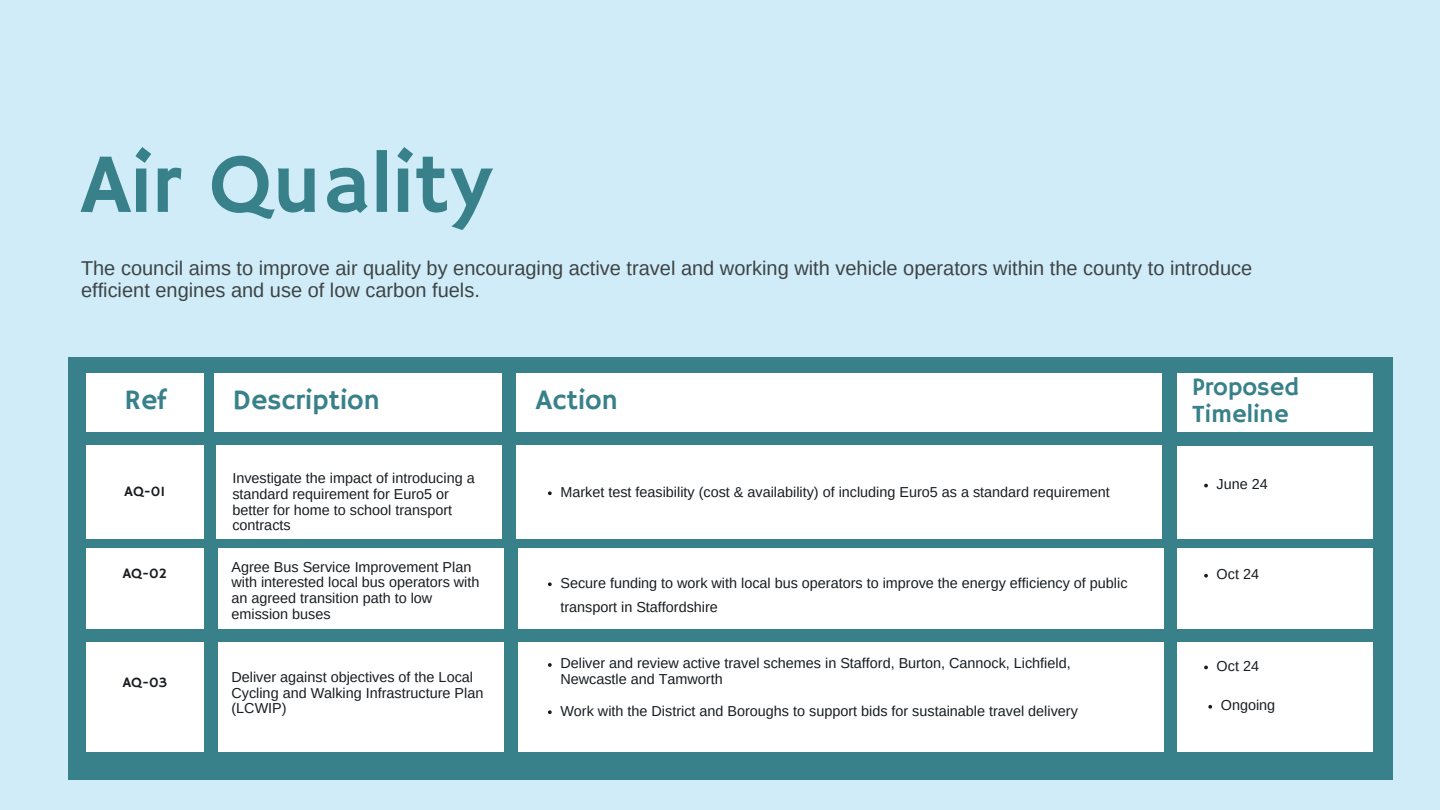
<style>
.page{position:relative;width:1440px;height:810px;background:#d0ecf8}
.page>*{position:absolute;margin:0;border:0;box-sizing:border-box;transform-origin:0 0}
.t1{font:85px "Hammersmith One";color:#38818b}
.t2{font:28.1px "Hammersmith One";color:#38818b}
.t3{font:25.1px/27px "Hammersmith One";color:#38818b}
.t4{font:20px/21.8px "Arimo";color:#3d4445}
.t5{font:14.4px/15.8px "Arimo";color:#181d21}
.t6{font:14.4px "Hammersmith One";color:#181d21}
</style>
<div class="page">
<div style="left:68px;top:357px;width:1325px;height:423px;background:#38818b"></div>
<div style="left:86px;top:373px;width:118px;height:58px;background:#fff"></div>
<div style="left:214px;top:373px;width:287px;height:58px;background:#fff"></div>
<div style="left:517px;top:373px;width:645px;height:58px;background:#fff"></div>
<div style="left:86px;top:446px;width:118px;height:93px;background:#fff"></div>
<div style="left:216px;top:446px;width:285px;height:93px;background:#fff"></div>
<div style="left:517px;top:446px;width:645px;height:93px;background:#fff"></div>
<svg style="left:548px;top:491px;width:4px;height:4px"></svg>
<div style="left:218px;top:548px;width:286px;height:81px;background:#fff"></div>
<div style="left:86px;top:548px;width:118px;height:81px;background:#fff"></div>
<div style="left:518px;top:548px;width:645px;height:81px;background:#fff"></div>
<svg style="left:548px;top:582px;width:4px;height:4px"></svg>
<div style="left:1178px;top:373px;width:195px;height:58px;background:#fff"></div>
<div style="left:1178px;top:446px;width:195px;height:93px;background:#fff"></div>
<div style="left:1178px;top:548px;width:195px;height:81px;background:#fff"></div>
<svg style="left:1204px;top:484px;width:4px;height:3px"></svg>
<svg style="left:1204px;top:574px;width:4px;height:4px"></svg>
<div style="left:86px;top:643px;width:118px;height:109px;background:#fff"></div>
<div style="left:218px;top:643px;width:286px;height:109px;background:#fff"></div>
<div style="left:519px;top:643px;width:645px;height:109px;background:#fff"></div>
<svg style="left:548px;top:663px;width:4px;height:4px"></svg>
<svg style="left:548px;top:710px;width:4px;height:4px"></svg>
<div style="left:1178px;top:643px;width:195px;height:109px;background:#fff"></div>
<svg style="left:1204px;top:666px;width:4px;height:3px"></svg>
<svg style="left:1208px;top:705px;width:4px;height:4px"></svg>
<p class="t1" style="left:81px;top:135px;width:412px">Air Quality</p>
<p class="t4" style="left:81px;top:257px;width:1173px">The council aims to improve air quality by encouraging active travel and working with vehicle operators within the county to introduce efficient engines and use of low carbon fuels.</p>
<p class="t2" style="left:125px;top:384px;width:44px">Ref</p>
<p class="t2" style="left:232px;top:384px;width:149px">Description</p>
<p class="t2" style="left:536px;top:384px;width:84px">Action</p>
<p class="t6" style="left:125px;top:483px;width:42px">AQ-01</p>
<p class="t6" style="left:123px;top:565px;width:46px">AQ-02</p>
<p class="t6" style="left:123px;top:674px;width:46px">AQ-03</p>
<p class="t5" style="left:232px;top:470px;width:244px">Investigate the impact of introducing a standard requirement for Euro5 or better for home to school transport contracts</p>
<p class="t5" style="left:231px;top:559px;width:249px">Agree Bus Service Improvement Plan with interested local bus operators with an agreed transition path to low emission buses</p>
<p class="t5" style="left:231px;top:669px;width:253px">Deliver against objectives of the Local<br>Cycling and Walking Infrastructure Plan (LCWIP)</p>
<p class="t5" style="left:560px;top:484px;width:551px">Market test feasibility (cost &amp; availability) of including Euro5 as a standard requirement</p>
<p class="t5" style="left:560px;top:570px;width:569px;line-height:24.8px">Secure funding to work with local bus operators to improve the energy efficiency of public transport in Staffordshire</p>
<p class="t5" style="left:560px;top:655px;width:512px">Deliver and review active travel schemes in Stafford, Burton, Cannock, Lichfield,<br>Newcastle and Tamworth</p>
<p class="t5" style="left:560px;top:703px;width:519px">Work with the District and Boroughs to support bids for sustainable travel delivery</p>
<p class="t3" style="left:1192px;top:374px;width:108px">Proposed<br>Timeline</p>
<p class="t5" style="left:1217px;top:476px;width:53px">June 24</p>
<p class="t5" style="left:1217px;top:566px;width:44px">Oct 24</p>
<p class="t5" style="left:1217px;top:658px;width:44px">Oct 24</p>
<p class="t5" style="left:1221px;top:697px;width:56px">Ongoing</p>
</div>
